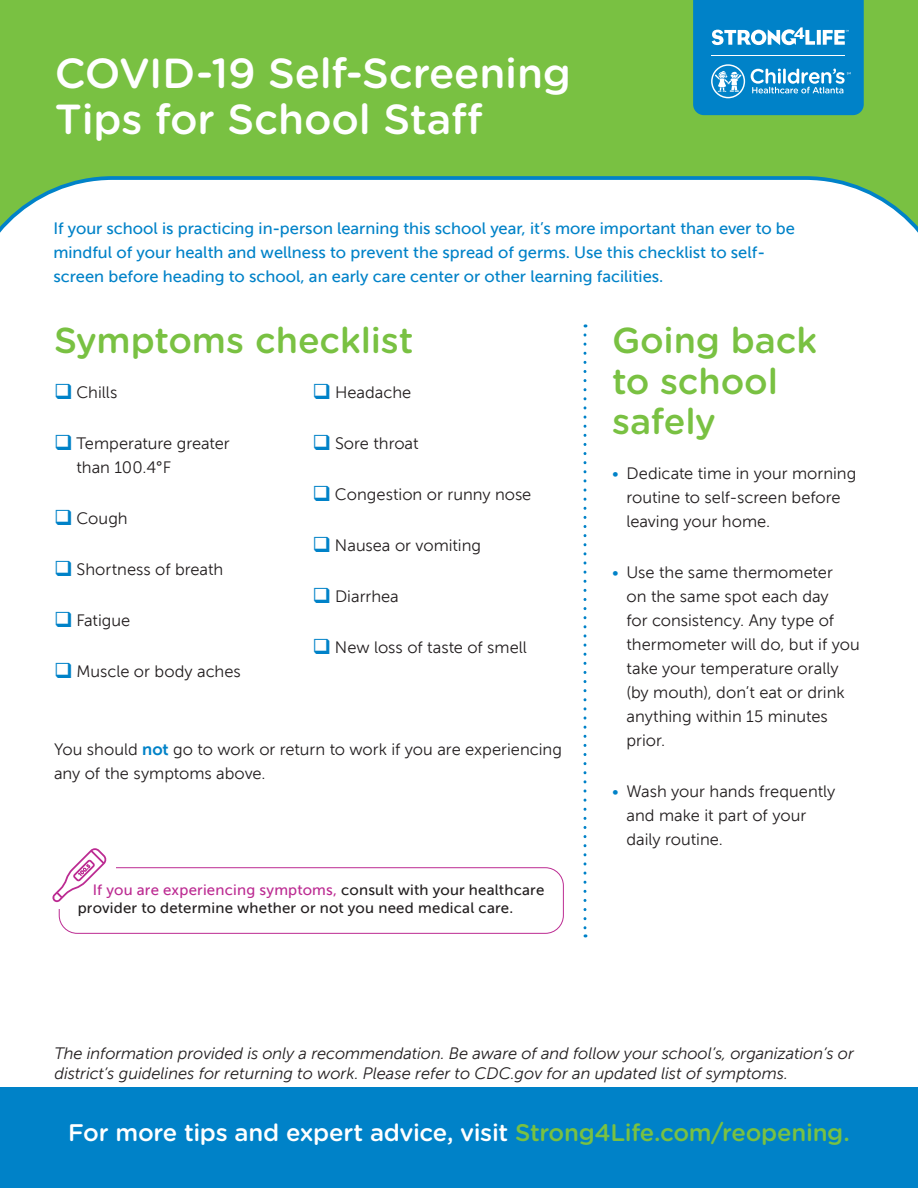
<style>
.page{position:relative;width:918px;height:1188px;background:#79c142}
.page>*{position:absolute;margin:0;border:0;box-sizing:border-box;transform-origin:0 0}
.Body_Copy{font:500 42px/46.5px "Gotham Rounded";letter-spacing:-.005em;color:#fff}
.Body_Copy-2{font:500 36px/40.5px "Gotham Rounded";letter-spacing:-.005em;color:#79c142}
.Paragraph-Subhead{font:500 24px "Gotham Rounded";letter-spacing:-.01em;color:#fff}
.Body_Copy-3{font:16.5px/24px "Museo Sans 300";color:#231f20}
.Body_Copy-4{font:16.5px/24px "Museo Sans 500";color:#0082c8}
.Body_Copy-5{font:italic 16.5px/19.8px "Museo Sans 300";letter-spacing:-.01em;color:#231f20}
.Body_Copy-6{font:15px/18px "Museo Sans 500";letter-spacing:.015em;color:#231f20}
.s1{color:#0082c8}
.s2{font-family:"Museo Sans 700";color:#0082c8}
.s3{color:#bc2b92}
.s4{color:#79c142}
</style>
<div class="page">
<div style="left:0;top:176px;width:918px;height:912px;background:#fff"></div>
<svg style="left:693px;top:0;width:171px;height:115px;background:#2091ce"></svg>
<div style="left:59px;top:867px;width:505px;height:67px;border:1px solid #bc2b92;border-radius:18px"></div>
<div style="left:52px;top:848px;width:63px;height:60px;background:#fff"></div>
<svg style="left:52px;top:848px;width:55px;height:54px"></svg>
<svg style="left:584px;top:335px;width:2px;height:602px"></svg>
<div style="left:0;top:1088px;width:918px;height:100px;background:#0082c8"></div>
<p class="Body_Copy" style="left:55px;top:48px;width:518px">COVID-19 Self-Screening<br>Tips for School Staff</p>
<p class="Body_Copy-4" style="left:53px;top:217px;width:743px">If your school is practicing in-person learning this school year, it’s more important than ever to be mindful of your health and wellness to prevent the spread of germs. Use this checklist to self&shy;screen before heading to school, an early care center or other learning facilities.</p>
<p class="Body_Copy-2" style="left:54px;top:319px;width:361px">Symptoms checklist</p>
<p class="Body_Copy-3" style="left:54px;top:380px;width:65px"><span class="s1">❑</span> Chills</p>
<p class="Body_Copy-3" style="left:76px;top:431px;width:155px;text-indent:-22px"><span class="s1">❑</span> Temperature greater than 100.4°F</p>
<p class="Body_Copy-3" style="left:54px;top:506px;width:75px"><span class="s1">❑</span> Cough</p>
<p class="Body_Copy-3" style="left:54px;top:557px;width:171px"><span class="s1">❑</span> Shortness of breath</p>
<p class="Body_Copy-3" style="left:54px;top:608px;width:78px"><span class="s1">❑</span> Fatigue</p>
<p class="Body_Copy-3" style="left:54px;top:659px;width:188px"><span class="s1">❑</span> Muscle or body aches</p>
<p class="Body_Copy-3" style="left:313px;top:380px;width:100px"><span class="s1">❑</span> Headache</p>
<p class="Body_Copy-3" style="left:313px;top:431px;width:108px"><span class="s1">❑</span> Sore throat</p>
<p class="Body_Copy-3" style="left:313px;top:482px;width:220px"><span class="s1">❑</span> Congestion or runny nose</p>
<p class="Body_Copy-3" style="left:313px;top:533px;width:170px"><span class="s1">❑</span> Nausea or vomiting</p>
<p class="Body_Copy-3" style="left:313px;top:584px;width:88px"><span class="s1">❑</span> Diarrhea</p>
<p class="Body_Copy-3" style="left:313px;top:635px;width:216px"><span class="s1">❑</span> New loss of taste of smell</p>
<p class="Body_Copy-3" style="left:54px;top:737px;width:510px">You should <span class="s2">not</span> go to work or return to work if you are experiencing any of the symptoms above.</p>
<p class="Body_Copy-6" style="left:78px;top:881px;width:468px;text-indent:15px"><span class="s3">If you are experiencing symptoms,</span> consult with your healthcare provider to determine whether or not you need medical care.</p>
<p class="Body_Copy-2" style="left:612px;top:319px;width:207px">Going back to school safely</p>
<p class="Body_Copy-3" style="left:627px;top:461px;width:231px;text-indent:-15px"><span class="s1">•</span> Dedicate time in your morning routine to self-screen before leaving your home.</p>
<p class="Body_Copy-3" style="left:627px;top:560px;width:235px;text-indent:-15px"><span class="s1">•</span> Use the same thermometer<br>on the same spot each day<br>for consistency. Any type of thermometer will do, but if you take your temperature orally (by mouth), don’t eat or drink anything within 15 minutes prior.</p>
<p class="Body_Copy-3" style="left:627px;top:779px;width:210px;text-indent:-15px"><span class="s1">•</span> Wash your hands frequently and make it part of your daily routine.</p>
<p class="Body_Copy-5" style="left:54px;top:1043px;width:801px">The information provided is only a recommendation. Be aware of and follow your school’s, organization’s or district’s guidelines for returning to work. Please refer to CDC.gov for an updated list of symptoms.</p>
<p class="Paragraph-Subhead" style="left:68px;top:1116px;width:783px">For more tips and expert advice, visit <span class="s4">Strong4Life.com/reopening.</span></p>
</div>
